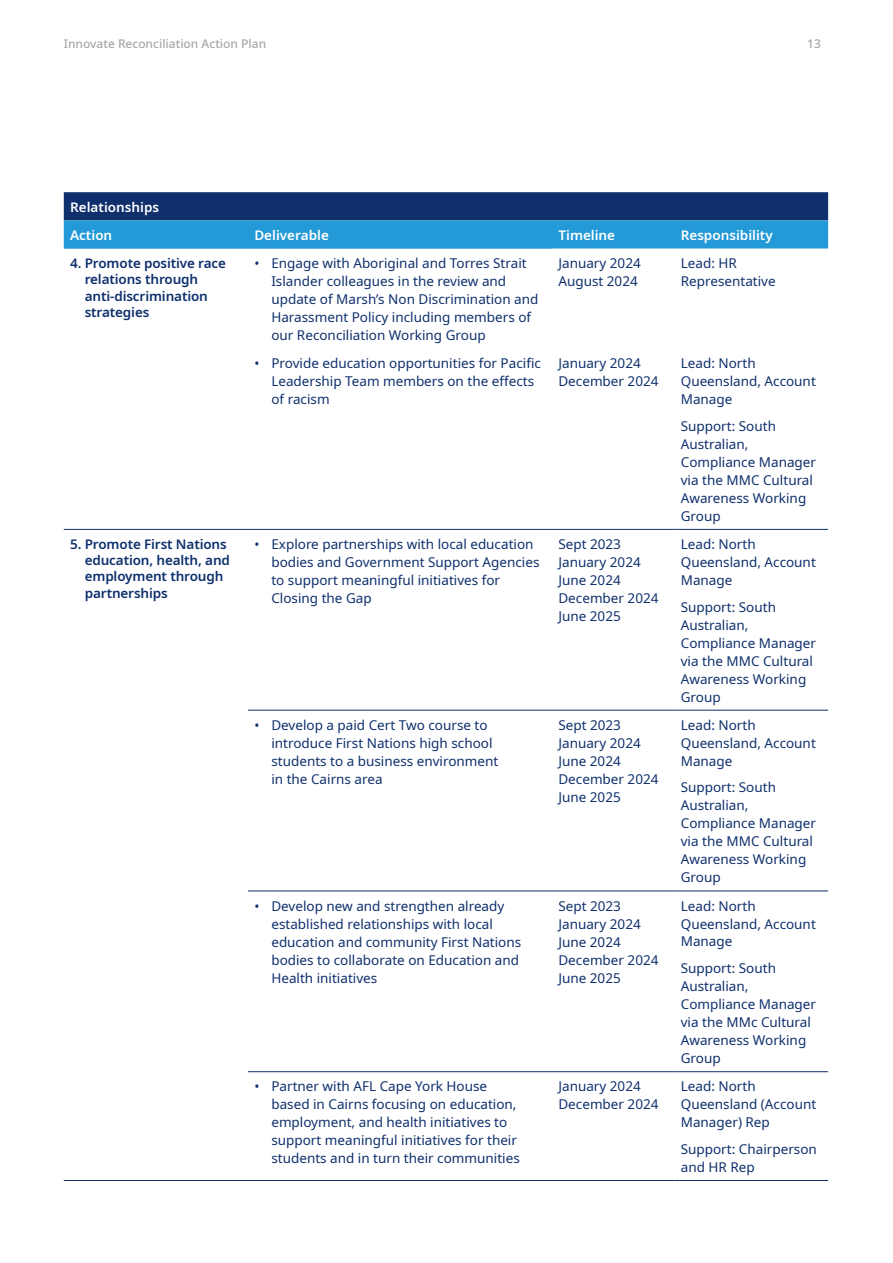
<style>
.page{position:relative;width:893px;height:1263px;background:#fff}
.page>*{position:absolute;margin:0;border:0;box-sizing:border-box;transform-origin:0 0}
.t1{font:13.5px/18px "Noto Sans";color:#0f306d}
.t2{font:600 13.5px/16.2px "Noto Sans";letter-spacing:-.01em;color:#0f306d}
.t3{font:600 13.5px/28.2px "Noto Sans";color:#fff}
.t4{font:500 12px "Noto Sans";color:#a8a8a7}
</style>
<div class="page">
<svg style="left:64px;top:192px;width:764px;height:57px;background:#1c67a3"></svg>
<svg style="left:552px;top:528px;width:276px;height:545px"></svg>
<hr style="left:64px;top:529px;width:184px;height:1px;background:#0f306d">
<hr style="left:248px;top:529px;width:304px;height:1px;background:#0f306d">
<hr style="left:552px;top:529px;width:122px;height:1px;background:#0f306d">
<hr style="left:674px;top:529px;width:154px;height:1px;background:#0f306d">
<hr style="left:248px;top:710px;width:304px;height:1px;background:#0f306d">
<hr style="left:552px;top:710px;width:122px;height:1px;background:#0f306d">
<hr style="left:674px;top:710px;width:154px;height:1px;background:#0f306d">
<hr style="left:248px;top:890px;width:304px;height:1px;background:#0f306d">
<hr style="left:552px;top:890px;width:122px;height:1px;background:#0f306d">
<hr style="left:674px;top:890px;width:154px;height:1px;background:#0f306d">
<hr style="left:552px;top:1071px;width:122px;height:1px;background:#0f306d">
<hr style="left:674px;top:1071px;width:154px;height:1px;background:#0f306d">
<hr style="left:552px;top:1180px;width:122px;height:1px;background:#0f306d">
<hr style="left:674px;top:1180px;width:154px;height:1px;background:#0f306d">
<hr style="left:248px;top:1071px;width:304px;height:1px;background:#0f306d">
<hr style="left:64px;top:1180px;width:184px;height:1px;background:#0f306d">
<hr style="left:248px;top:1180px;width:304px;height:1px;background:#0f306d">
<p class="t4" style="left:64px;top:35px;width:204px">Innovate Reconciliation Action Plan</p>
<p class="t4" style="left:807px;top:35px;width:15px">13</p>
<p class="t3" style="left:70px;top:193px;width:90px">Relationships<br>Action</p>
<p class="t3" style="left:254px;top:222px;width:76px">Deliverable</p>
<p class="t3" style="left:558px;top:222px;width:58px">Timeline</p>
<p class="t3" style="left:681px;top:222px;width:94px">Responsibility</p>
<p class="t2" style="left:85px;top:255px;width:143px;text-indent:-15px">4. Promote positive race relations through anti-discrimination strategies</p>
<p class="t1" style="left:271px;top:254px;width:269px;text-indent:-17px">• Engage with Aboriginal and Torres Strait Islander colleagues in the review and update of Marsh’s Non Discrimination and Harassment Policy including members of our Reconciliation Working Group</p>
<p class="t1" style="left:558px;top:254px;width:84px">January 2024<br>August 2024</p>
<p class="t1" style="left:681px;top:254px;width:96px">Lead: HR<br>Representative</p>
<p class="t1" style="left:271px;top:355px;width:271px;text-indent:-17px">• Provide education opportunities for Pacific<br>Leadership Team members on the effects of racism</p>
<p class="t1" style="left:558px;top:355px;width:102px">January 2024<br>December 2024</p>
<p class="t1" style="left:681px;top:355px;width:137px">Lead: North<br>Queensland, Account<br>Manage</p>
<p class="t1" style="left:681px;top:417px;width:137px">Support: South<br>Australian,<br>Compliance Manager via the MMC Cultural<br>Awareness Working<br>Group</p>
<p class="t2" style="left:85px;top:536px;width:147px;text-indent:-15px">5. Promote First Nations education, health, and employment through partnerships</p>
<p class="t1" style="left:271px;top:535px;width:270px;text-indent:-17px">• Explore partnerships with local education bodies and Government Support Agencies to support meaningful initiatives for Closing the Gap</p>
<p class="t1" style="left:558px;top:535px;width:102px">Sept 2023<br>January 2024<br>June 2024<br>December 2024<br>June 2025</p>
<p class="t1" style="left:681px;top:535px;width:137px">Lead: North<br>Queensland, Account<br>Manage</p>
<p class="t1" style="left:681px;top:598px;width:137px">Support: South<br>Australian,<br>Compliance Manager via the MMC Cultural<br>Awareness Working<br>Group</p>
<p class="t1" style="left:271px;top:716px;width:228px;text-indent:-17px">• Develop a paid Cert Two course to introduce First Nations high school students to a business environment in the Cairns area</p>
<p class="t1" style="left:558px;top:716px;width:102px">Sept 2023<br>January 2024<br>June 2024<br>December 2024<br>June 2025</p>
<p class="t1" style="left:681px;top:716px;width:137px">Lead: North<br>Queensland, Account<br>Manage</p>
<p class="t1" style="left:681px;top:779px;width:137px">Support: South<br>Australian,<br>Compliance Manager via the MMC Cultural<br>Awareness Working<br>Group</p>
<p class="t1" style="left:271px;top:897px;width:251px;text-indent:-17px">• Develop new and strengthen already established relationships with local education and community First Nations bodies to collaborate on Education and Health initiatives</p>
<p class="t1" style="left:558px;top:897px;width:102px">Sept 2023<br>January 2024<br>June 2024<br>December 2024<br>June 2025</p>
<p class="t1" style="left:681px;top:897px;width:137px">Lead: North<br>Queensland, Account<br>Manage</p>
<p class="t1" style="left:681px;top:959px;width:137px">Support: South<br>Australian,<br>Compliance Manager via the MMc Cultural<br>Awareness Working<br>Group</p>
<p class="t1" style="left:271px;top:1078px;width:250px;text-indent:-17px">• Partner with AFL Cape York House based in Cairns focusing on education, employment, and health initiatives to support meaningful initiatives for their students and in turn their communities</p>
<p class="t1" style="left:558px;top:1078px;width:102px">January 2024<br>December 2024</p>
<p class="t1" style="left:681px;top:1078px;width:137px">Lead: North<br>Queensland (Account<br>Manager) Rep</p>
<p class="t1" style="left:681px;top:1140px;width:138px">Support: Chairperson and HR Rep</p>
</div>
